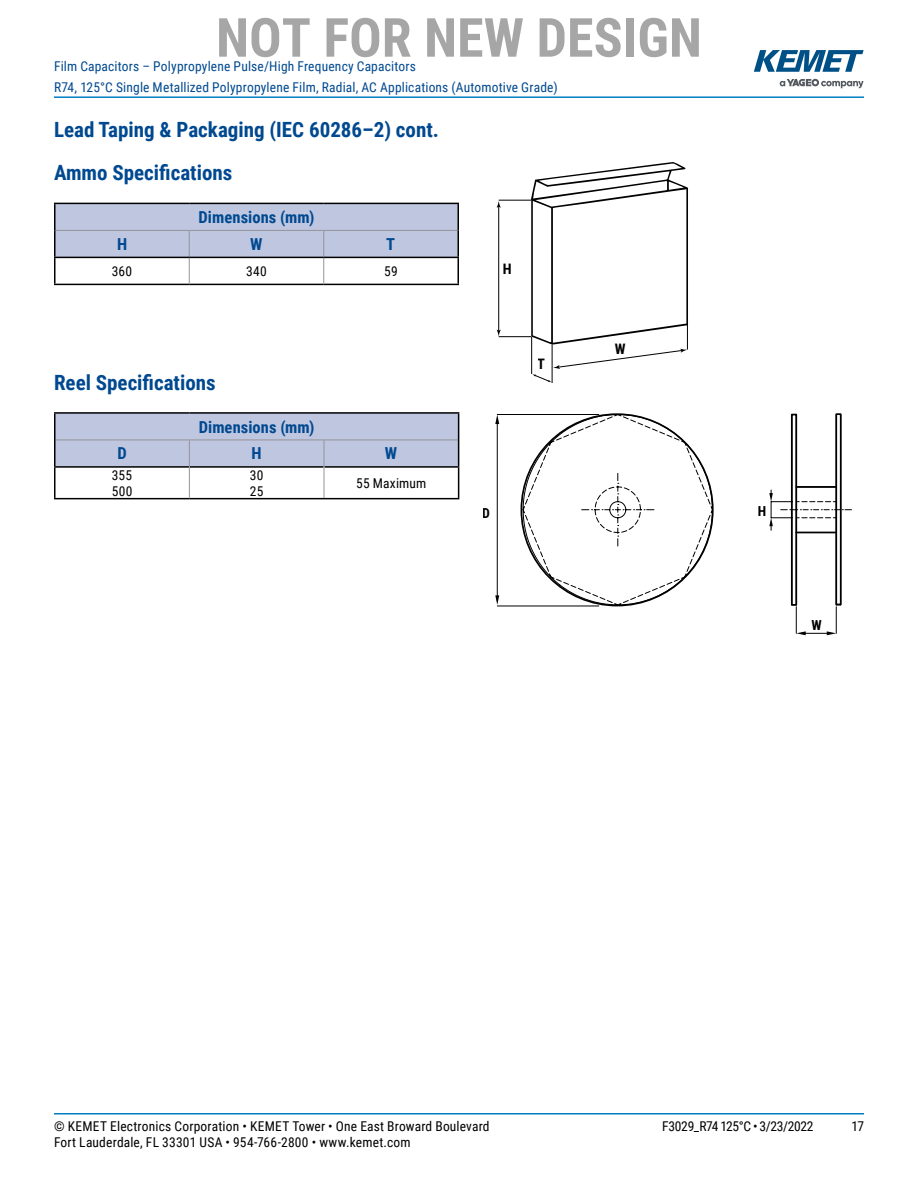
<style>
.page{position:relative;width:918px;height:1188px;background:#fff}
.page>*{position:absolute;margin:0;border:0;box-sizing:border-box;transform-origin:0 0}
.t1{font:700 54px "Roboto Condensed";color:rgb(0 0 0/.35)}
.t2{font:700 21px/43.2px "Roboto Condensed";color:#004990}
.t3{font:700 16.5px "Roboto Condensed";letter-spacing:.005em;color:#004990}
.t4{font:700 14.4px "Roboto Condensed";color:#000}
.t5{font:700 13.8px "Roboto Condensed";color:#000}
.t6{font:13.5px/16.2px "Roboto Condensed";letter-spacing:.015em;color:#000}
.t7{font:13.5px/21px "Roboto Condensed";letter-spacing:.01em;color:#004990}
.t8{font:13.5px "Roboto Condensed";letter-spacing:-.02em;color:#000}
</style>
<div class="page">
<hr style="left:54px;top:1113px;width:810px;height:2px;background:#007dc3">
<hr style="left:54px;top:96px;width:810px;height:2px;background:#007dc3">
<svg style="left:780px;top:79px;width:84px;height:9px"></svg>
<svg style="left:754px;top:50px;width:110px;height:22px"></svg>
<hr style="left:54px;top:258px;width:2px;height:26px;background:#000">
<hr style="left:54px;top:284px;width:135px;height:1px;background:#000">
<hr style="left:189px;top:284px;width:135px;height:1px;background:#000">
<hr style="left:324px;top:284px;width:135px;height:1px;background:#000">
<hr style="left:54px;top:203px;width:135px;height:1px;background:#000">
<hr style="left:54px;top:204px;width:2px;height:26px;background:#000">
<hr style="left:54px;top:230px;width:2px;height:27px;background:#000">
<svg style="left:55px;top:203px;width:404px;height:81px"></svg>
<hr style="left:54px;top:257px;width:135px;height:1px;background:#000">
<hr style="left:189px;top:257px;width:135px;height:1px;background:#000">
<hr style="left:324px;top:257px;width:135px;height:1px;background:#000">
<hr style="left:54px;top:466px;width:135px;height:2px;background:#000">
<hr style="left:190px;top:466px;width:134px;height:2px;background:#000">
<hr style="left:324px;top:466px;width:135px;height:2px;background:#000">
<hr style="left:54px;top:412px;width:135px;height:2px;background:#000">
<hr style="left:54px;top:414px;width:2px;height:26px;background:#000">
<hr style="left:189px;top:412px;width:135px;height:2px;background:#000">
<hr style="left:324px;top:412px;width:135px;height:2px;background:#000">
<hr style="left:54px;top:440px;width:2px;height:26px;background:#000">
<hr style="left:54px;top:468px;width:2px;height:30px;background:#000">
<hr style="left:458px;top:468px;width:1px;height:30px;background:#000">
<hr style="left:54px;top:498px;width:135px;height:1px;background:#000">
<hr style="left:189px;top:498px;width:135px;height:1px;background:#000">
<hr style="left:324px;top:498px;width:135px;height:1px;background:#000">
<svg style="left:55px;top:413px;width:404px;height:54px;background:#b8bed7"></svg>
<hr style="left:189px;top:467px;width:1px;height:31px;background:#939598">
<hr style="left:324px;top:467px;width:1px;height:31px;background:#939598">
<svg style="left:497px;top:414px;width:355px;height:220px"></svg>
<svg style="left:495px;top:415px;width:4px;height:9px"></svg>
<div style="left:791px;top:414px;width:6px;height:192px;border:2px solid #000"></div>
<svg style="left:495px;top:595px;width:4px;height:10px"></svg>
<svg style="left:769px;top:493px;width:4px;height:9px"></svg>
<svg style="left:769px;top:518px;width:4px;height:8px"></svg>
<svg style="left:827px;top:631px;width:9px;height:4px"></svg>
<svg style="left:796px;top:631px;width:10px;height:4px"></svg>
<div style="left:835px;top:413px;width:7px;height:192px;border:2px solid #000"></div>
<hr style="left:796px;top:486px;width:40px;height:2px;background:#000">
<hr style="left:796px;top:532px;width:40px;height:1px;background:#000">
<hr style="left:552px;top:345px;width:1px;height:38px;background:#000">
<hr style="left:499px;top:200px;width:32px;height:1px;background:#000">
<hr style="left:499px;top:336px;width:32px;height:1px;background:#000">
<hr style="left:498px;top:206px;width:1px;height:125px;background:#000">
<svg style="left:497px;top:330px;width:4px;height:6px"></svg>
<svg style="left:497px;top:201px;width:4px;height:7px"></svg>
<svg style="left:531px;top:162px;width:157px;height:220px"></svg>
<h1 class="t1" style="left:216px;top:0;width:487px">NOT FOR NEW DESIGN</h1>
<p class="t7" style="left:54px;top:55px;width:505px">Film Capacitors – Polypropylene Pulse/High Frequency Capacitors<br>R74, 125°C Single Metallized Polypropylene Film, Radial, AC Applications (Automotive Grade)</p>
<h2 class="t2" style="left:54px;top:107px;width:386px">Lead Taping &amp; Packaging (IEC 60286–2) cont.<br>Ammo Specifications</h2>
<p class="t3" style="left:199px;top:206px;width:117px">Dimensions (mm)</p>
<p class="t3" style="left:117px;top:232px;width:12px">H</p>
<p class="t3" style="left:250px;top:232px;width:14px">W</p>
<p class="t3" style="left:386px;top:232px;width:10px">T</p>
<p class="t6" style="left:112px;top:263px;width:22px">360</p>
<p class="t6" style="left:246px;top:263px;width:22px">340</p>
<p class="t6" style="left:384px;top:263px;width:15px">59</p>
<p class="t4" style="left:502px;top:258px;width:10px">H</p>
<h2 class="t2" style="left:54px;top:360px;width:163px">Reel Specifications</h2>
<p class="t3" style="left:199px;top:415px;width:117px">Dimensions (mm)</p>
<p class="t3" style="left:118px;top:442px;width:11px">D</p>
<p class="t3" style="left:252px;top:442px;width:12px">H</p>
<p class="t3" style="left:385px;top:442px;width:14px">W</p>
<p class="t6" style="left:112px;top:466px;width:22px">355<br>500</p>
<p class="t6" style="left:250px;top:466px;width:15px">30<br>25</p>
<p class="t6" style="left:356px;top:474px;width:72px">55 Maximum</p>
<p class="t4" style="left:538px;top:354px;width:9px">T</p>
<p class="t5" style="left:483px;top:503px;width:9px">D</p>
<p class="t4" style="left:615px;top:338px;width:12px">W</p>
<p class="t5" style="left:757px;top:501px;width:10px">H</p>
<p class="t5" style="left:811px;top:615px;width:12px">W</p>
<p class="t6" style="left:54px;top:1117px;width:437px">© KEMET Electronics Corporation • KEMET Tower • One East Broward Boulevard</p>
<p class="t8" style="left:662px;top:1116px;width:153px">F3029_R74 125°C • 3/23/2022</p>
<p class="t6" style="left:852px;top:1117px;width:14px">17</p>
<p class="t6" style="left:54px;top:1133px;width:358px">Fort Lauderdale, FL 33301 USA • 954-766-2800 • www.kemet.com</p>
</div>
